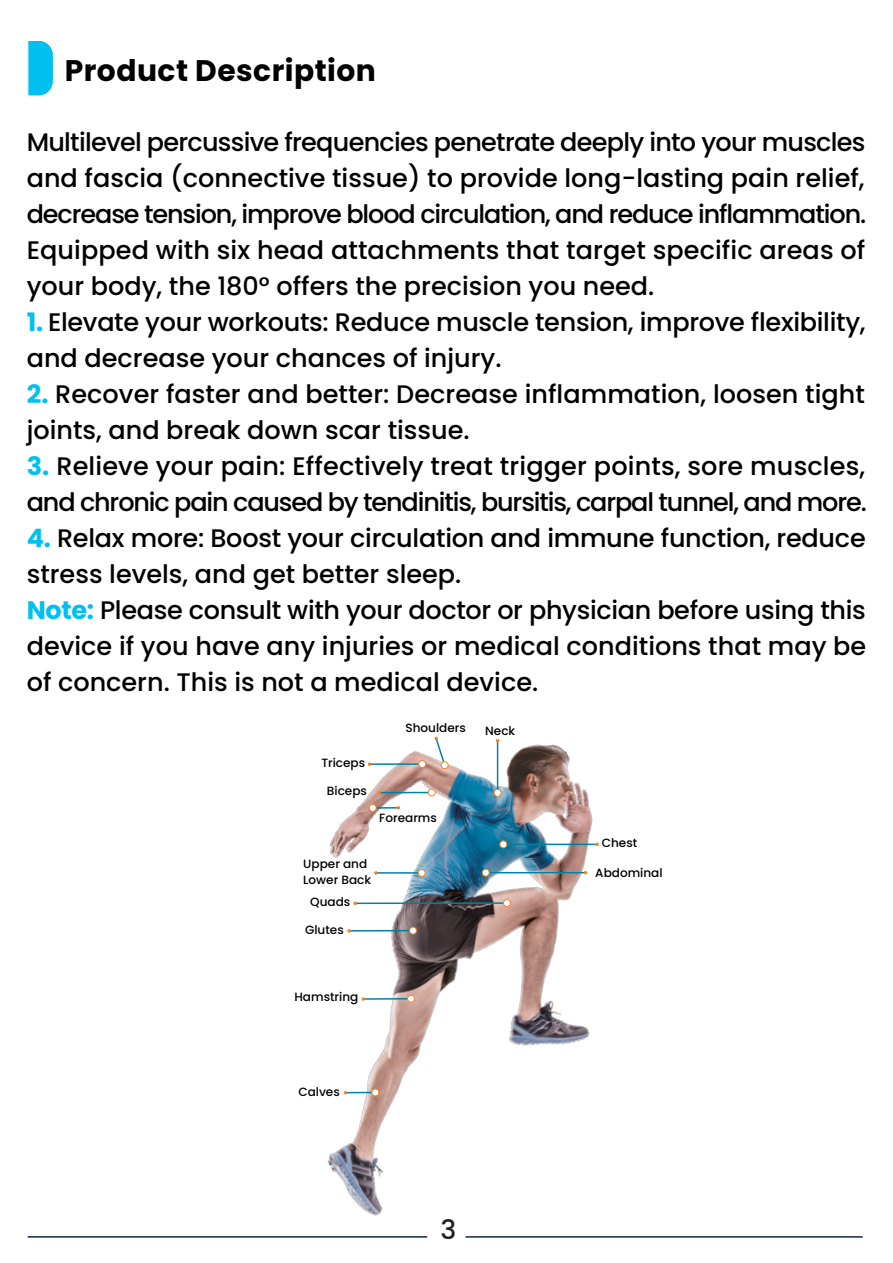
<style>
.page{position:relative;width:893px;height:1263px;background:#fff}
.page>*{position:absolute;margin:0;border:0;box-sizing:border-box;transform-origin:0 0}
.t1{font:700 29.7px "Poppins";letter-spacing:.015em;color:#000}
.t2{font:500 26.7px "Poppins";color:#231f20}
.t3{font:500 25.35px/36px "Poppins";color:#000}
.t4{font:500 25.35px/36px "Poppins";letter-spacing:-.045em;color:#000}
.t5{font:500 12px/15.9px "Poppins";color:#000}
.s1{font-weight:700;color:#00c0f1}
</style>
<div class="page">
<hr style="left:28px;top:1236px;width:399px;height:1px;background:#0e273b">
<hr style="left:465px;top:1236px;width:398px;height:1px;background:#0e273b">
<svg style="left:29px;top:41px;width:24px;height:54px"></svg>
<img style="left:327px;top:740px;width:271px;height:476px">
<hr style="left:497px;top:741px;width:1px;height:52px;background:#0081a2">
<svg style="left:494px;top:789px;width:7px;height:8px"></svg>
<svg style="left:434px;top:736px;width:15px;height:33px"></svg>
<hr style="left:379px;top:792px;width:53px;height:1px;background:#0081a2">
<svg style="left:377px;top:791px;width:4px;height:3px"></svg>
<svg style="left:428px;top:788px;width:8px;height:8px"></svg>
<hr style="left:373px;top:807px;width:25px;height:2px;background:#0081a2">
<svg style="left:369px;top:804px;width:8px;height:8px"></svg>
<hr style="left:370px;top:763px;width:52px;height:2px;background:#0081a2">
<svg style="left:368px;top:762px;width:3px;height:4px"></svg>
<svg style="left:418px;top:760px;width:8px;height:8px"></svg>
<hr style="left:503px;top:844px;width:94px;height:1px;background:#0081a2">
<svg style="left:595px;top:843px;width:4px;height:3px"></svg>
<svg style="left:499px;top:840px;width:8px;height:8px"></svg>
<hr style="left:376px;top:872px;width:46px;height:2px;background:#0081a2">
<svg style="left:374px;top:871px;width:4px;height:4px"></svg>
<svg style="left:418px;top:869px;width:8px;height:8px"></svg>
<hr style="left:486px;top:872px;width:99px;height:1px;background:#0081a2">
<svg style="left:482px;top:869px;width:8px;height:8px"></svg>
<hr style="left:355px;top:902px;width:152px;height:2px;background:#0081a2">
<svg style="left:353px;top:901px;width:4px;height:4px"></svg>
<svg style="left:503px;top:899px;width:8px;height:8px"></svg>
<hr style="left:349px;top:930px;width:64px;height:1px;background:#0081a2">
<svg style="left:347px;top:929px;width:4px;height:3px"></svg>
<svg style="left:409px;top:927px;width:8px;height:7px"></svg>
<hr style="left:363px;top:998px;width:48px;height:2px;background:#0081a2">
<svg style="left:362px;top:997px;width:3px;height:4px"></svg>
<svg style="left:407px;top:995px;width:8px;height:8px"></svg>
<svg style="left:344px;top:1088px;width:35px;height:8px"></svg>
<p class="t1" style="left:65px;top:53px;width:313px">Product Description</p>
<p class="t3" style="left:27px;top:125px;width:841px;text-align:justify">Multilevel percussive frequencies penetrate deeply into your muscles and fascia (connective tissue) to provide long-lasting pain relief, decrease tension, improve blood circulation, and reduce inflammation.<br>Equipped with six head attachments that target specific areas of your body, the 180° offers the precision you need.</p>
<p class="t3" style="left:27px;top:305px;width:840px"><span class="s1">1.</span> Elevate your workouts: Reduce muscle tension, improve flexibility, and decrease your chances of injury.</p>
<p class="t3" style="left:27px;top:377px;width:840px"><span class="s1">2.</span> Recover faster and better: Decrease inflammation, loosen tight joints, and break down scar tissue.</p>
<p class="t4" style="left:27px;top:449px;width:842px"><span class="s1">3.</span> Relieve your pain: Effectively treat trigger points, sore muscles, and chronic pain caused by tendinitis, bursitis, carpal tunnel, and more.</p>
<p class="t3" style="left:27px;top:521px;width:841px"><span class="s1">4.</span> Relax more: Boost your circulation and immune function, reduce stress levels, and get better sleep.<br><span class="s1">Note:</span> Please consult with your doctor or physician before using this device if you have any injuries or medical conditions that may be of concern. This is not a medical device.</p>
<p class="t5" style="left:485px;top:723px;width:32px">Neck</p>
<p class="t5" style="left:405px;top:720px;width:62px">Shoulders</p>
<p class="t5" style="left:321px;top:755px;width:45px">Triceps</p>
<p class="t5" style="left:327px;top:783px;width:42px">Biceps</p>
<p class="t5" style="left:379px;top:810px;width:59px">Forearms</p>
<p class="t5" style="left:303px;top:856px;width:69px">Upper and<br>Lower Back</p>
<p class="t5" style="left:310px;top:894px;width:42px">Quads</p>
<p class="t5" style="left:305px;top:922px;width:40px">Glutes</p>
<p class="t5" style="left:294px;top:989px;width:65px">Hamstring</p>
<p class="t5" style="left:298px;top:1084px;width:43px">Calves</p>
<p class="t2" style="left:440px;top:1214px;width:17px">3</p>
<p class="t5" style="left:602px;top:835px;width:37px">Chest</p>
<p class="t5" style="left:595px;top:865px;width:69px">Abdominal</p>
</div>
